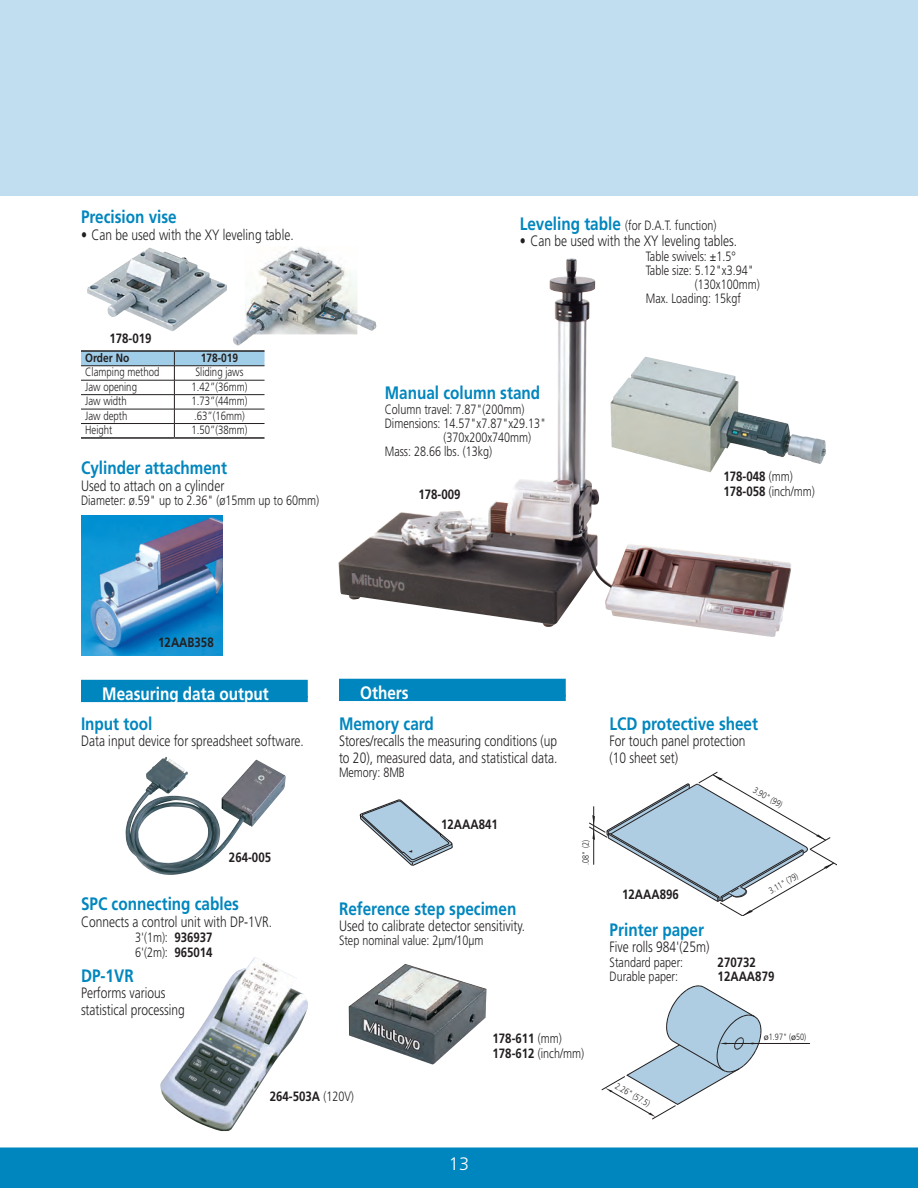
<style>
.page{position:relative;width:918px;height:1188px;background:#fff}
.page>*{position:absolute;margin:0;border:0;box-sizing:border-box;transform-origin:0 0}
.t1{font:700 18px "Mitutoyo Frutiger";color:#0086be}
.t2{font:700 18px "Mitutoyo Frutiger";color:#fff}
.t3{font:300 18px "Frutiger";color:#fff}
.t4{font:300 15px/16.5px "Mitutoyo Frutiger";color:#231f20}
.t5{font:300 13.5px/15px "Mitutoyo Frutiger";color:#231f20}
.t6{font:700 13.5px/15px "Mitutoyo Frutiger";color:#231f20}
.t7{font:300 12px "Mitutoyo Frutiger";color:#231f20}
.t8{font:700 12px "Mitutoyo Frutiger";color:#231f20}
.t9{font:300 9.15px "Mitutoyo Frutiger";color:#231f20}
.t10{font:300 9px "Mitutoyo Frutiger";color:#231f20}
.s1{font-weight:700;font-size:18px;color:#0086be}
.s2{font-weight:300}
.s3{font-weight:700}
.s4{font-family:"Myriad";font-weight:400}
</style>
<div class="page">
<div style="left:0;top:0;width:918px;height:196px;background:#c0deef"></div>
<div style="left:0;top:1148px;width:918px;height:40px;background:#0086be"></div>
<img style="left:349px;top:964px;width:137px;height:100px">
<img style="left:233px;top:247px;width:105px;height:99px">
<img style="left:87px;top:248px;width:140px;height:83px">
<img style="left:160px;top:957px;width:148px;height:174px">
<img style="left:338px;top:258px;width:453px;height:379px">
<img style="left:81px;top:516px;width:142px;height:139px">
<img style="left:610px;top:357px;width:216px;height:115px">
<hr style="left:726px;top:1043px;width:84px;height:1px;background:#231f20">
<svg style="left:601px;top:985px;width:161px;height:135px"></svg>
<svg style="left:589px;top:772px;width:248px;height:144px"></svg>
<svg style="left:360px;top:800px;width:93px;height:66px"></svg>
<img style="left:125px;top:757px;width:161px;height:118px">
<div style="left:81px;top:680px;width:227px;height:18px;background:#0086be"></div>
<div style="left:81px;top:696px;width:227px;height:6px;background:#0086be"></div>
<div style="left:339px;top:679px;width:227px;height:18px;background:#0086be"></div>
<div style="left:339px;top:695px;width:227px;height:6px;background:#0086be"></div>
<hr style="left:81px;top:350px;width:93px;height:2px;background:#231f20">
<hr style="left:174px;top:350px;width:91px;height:2px;background:#231f20">
<svg style="left:81px;top:351px;width:184px;height:86px"></svg>
<hr style="left:81px;top:437px;width:93px;height:2px;background:#231f20">
<hr style="left:174px;top:437px;width:91px;height:2px;background:#231f20">
<p class="t1" style="left:81px;top:206px;width:97px">Precision vise</p>
<p class="t4" style="left:81px;top:226px;width:214px">• Can be used with the XY leveling table.</p>
<p class="t6" style="left:110px;top:331px;width:44px">178-019</p>
<p class="t8" style="left:85px;top:351px;width:46px">Order No</p>
<p class="t8" style="left:201px;top:351px;width:39px">178-019</p>
<p class="t7" style="left:85px;top:365px;width:76px">Clamping method</p>
<p class="t7" style="left:195px;top:365px;width:50px">Sliding jaws</p>
<p class="t7" style="left:85px;top:380px;width:53px">Jaw opening</p>
<p class="t7" style="left:191px;top:380px;width:58px">1.42”(36mm)</p>
<p class="t7" style="left:85px;top:394px;width:43px">Jaw width</p>
<p class="t7" style="left:191px;top:394px;width:58px">1.73”(44mm)</p>
<p class="t7" style="left:85px;top:409px;width:44px">Jaw depth</p>
<p class="t7" style="left:194px;top:409px;width:52px">.63”(16mm)</p>
<p class="t7" style="left:85px;top:423px;width:29px">Height</p>
<p class="t7" style="left:191px;top:423px;width:58px">1.50”(38mm)</p>
<p class="t1" style="left:81px;top:457px;width:148px">Cylinder attachment</p>
<p class="t4" style="left:81px;top:478px;width:145px">Used to attach on a cylinder</p>
<p class="t5" style="left:81px;top:493px;width:240px">Diameter: ø.59" up to 2.36" (ø15mm up to 60mm)</p>
<p class="t6" style="left:158px;top:635px;width:57px">12AAB358</p>
<p class="t5" style="left:520px;top:218px;width:198px"><span class="s1">Leveling table</span> (for D.A.T. function)</p>
<p class="t4" style="left:520px;top:233px;width:219px">• Can be used with the XY leveling tables.</p>
<p class="t5" style="left:646px;top:249px;width:92px">Table swivels: ±1.5°</p>
<p class="t5" style="left:646px;top:263px;width:110px">Table size: 5.12"x3.94"</p>
<p class="t5" style="left:695px;top:277px;width:66px">(130x100mm)</p>
<p class="t5" style="left:646px;top:291px;width:97px">Max. Loading: 15kgf</p>
<p class="t1" style="left:385px;top:383px;width:157px">Manual column stand</p>
<p class="t5" style="left:385px;top:402px;width:141px">Column travel: 7.87"(200mm)</p>
<p class="t5" style="left:385px;top:416px;width:163px">Dimensions: 14.57"x7.87"x29.13"</p>
<p class="t5" style="left:444px;top:430px;width:89px">(370x200x740mm)</p>
<p class="t5" style="left:385px;top:444px;width:109px">Mass: 28.66 lbs. (13kg)</p>
<p class="t6" style="left:419px;top:487px;width:44px">178-009</p>
<p class="t6" style="left:723px;top:469px;width:93px">178-048 <span class="s2">(mm)<br></span>178-058 <span class="s2">(inch/mm)</span></p>
<p class="t2" style="left:102px;top:684px;width:168px">Measuring data output</p>
<p class="t2" style="left:360px;top:682px;width:50px">Others</p>
<p class="t1" style="left:81px;top:713px;width:73px">Input tool</p>
<p class="t4" style="left:81px;top:733px;width:224px">Data input device for spreadsheet software.</p>
<p class="t6" style="left:229px;top:850px;width:44px">264-005</p>
<p class="t1" style="left:81px;top:894px;width:160px">SPC connecting cables</p>
<p class="t4" style="left:81px;top:914px;width:193px">Connects a control unit with DP-1VR.</p>
<p class="t5" style="left:135px;top:930px;width:79px">3'(1m): <span class="s3">936937<br></span>6'(2m): <span class="s3">965014</span></p>
<p class="t1" style="left:81px;top:965px;width:54px">DP-1VR</p>
<p class="t4" style="left:81px;top:985px;width:105px">Performs various statistical processing</p>
<p class="t1" style="left:339px;top:713px;width:96px">Memory card</p>
<p class="t4" style="left:339px;top:733px;width:220px">Stores/recalls the measuring conditions (up to 20), measured data, and statistical data.</p>
<p class="t5" style="left:339px;top:765px;width:67px">Memory: 8MB</p>
<p class="t6" style="left:441px;top:817px;width:58px">12AAA841</p>
<p class="t1" style="left:339px;top:898px;width:179px">Reference step specimen</p>
<p class="t4" style="left:339px;top:918px;width:188px">Used to calibrate detector sensitivity.</p>
<p class="t5" style="left:339px;top:933px;width:146px">Step nominal value: 2µm/10µm</p>
<p class="t10" style="left:581px;top:865px;width:26px;rotate:-90deg">.08" (2)</p>
<p class="t6" style="left:493px;top:1030px;width:93px">178-611 <span class="s2">(mm)<br></span>178-612 <span class="s2">(inch/mm)</span></p>
<p class="t6" style="left:270px;top:1088px;width:86px">264-503A <span class="s2">(120V)</span></p>
<p class="t3" style="left:449px;top:1154px;width:22px">13</p>
<p class="t1" style="left:610px;top:713px;width:150px">LCD protective sheet</p>
<p class="t4" style="left:610px;top:733px;width:137px">For touch panel protection (10 sheet set)</p>
<p class="t6" style="left:622px;top:887px;width:58px">12AAA896</p>
<p class="t9" style="left:757px;top:785px;width:34px;rotate:30deg">3.90" (99)</p>
<p class="t9" style="left:767px;top:887px;width:34px;rotate:-30deg">3.11" (79)</p>
<p class="t1" style="left:610px;top:919px;width:96px">Printer paper</p>
<p class="t4" style="left:610px;top:939px;width:101px">Five rolls 984'(25m)</p>
<p class="t5" style="left:610px;top:955px;width:75px">Standard paper:</p>
<p class="t6" style="left:718px;top:955px;width:40px">270732</p>
<p class="t5" style="left:610px;top:969px;width:70px">Durable paper:</p>
<p class="t6" style="left:718px;top:969px;width:58px">12AAA879</p>
<p class="t9" style="left:619px;top:1081px;width:40px;rotate:30deg">2.26" (57.5)</p>
<p class="t9" style="left:764px;top:1031px;width:44px"><span class="s4">ø</span>1.97" (<span class="s4">ø</span>50)</p>
</div>
